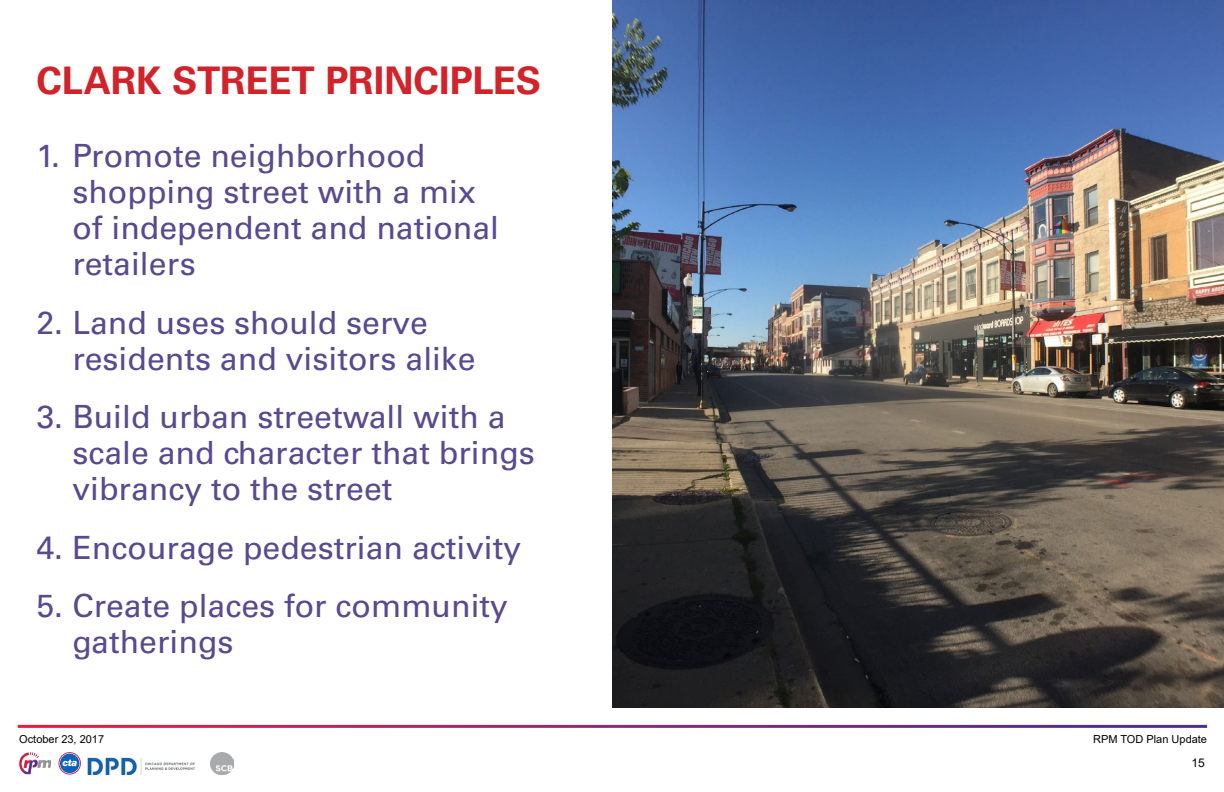
<style>
.page{position:relative;width:1224px;height:792px;background:#fff}
.page>*{position:absolute;margin:0;border:0;box-sizing:border-box;transform-origin:0 0}
.t1{font:700 38px "Univers";letter-spacing:-.005em;color:#d2232a}
.t2{font:32px/36px "Univers LT Std";color:#59498e}
.t3{font:12px "Arial";color:#000101}
.t4{font:11px "Arial";color:#010000}
</style>
<div class="page">
<img style="left:211px;top:752px;width:22px;height:22px">
<div style="left:59px;top:752px;width:22px;height:22px;border:1px solid #ce1f43;border-radius:50%"></div>
<svg style="left:60px;top:754px;width:19px;height:19px"></svg>
<svg style="left:63px;top:760px;width:15px;height:7px"></svg>
<img style="left:19px;top:752px;width:32px;height:22px">
<img style="left:88px;top:758px;width:107px;height:17px">
<img style="left:612px;top:0;width:612px;height:707px">
<p class="t1" style="left:36px;top:58px;width:506px">CLARK STREET PRINCIPLES</p>
<p class="t2" style="left:72px;top:138px;width:428px;text-indent:-36px">1. Promote neighborhood shopping street with a mix of independent and national retailers</p>
<p class="t2" style="left:72px;top:305px;width:405px;text-indent:-36px">2. Land uses should serve residents and visitors alike</p>
<p class="t2" style="left:72px;top:399px;width:464px;text-indent:-36px">3. Build urban streetwall with a scale and character that brings vibrancy to the street</p>
<p class="t2" style="left:36px;top:530px;width:486px">4. Encourage pedestrian activity</p>
<p class="t2" style="left:72px;top:588px;width:437px;text-indent:-36px">5. Create places for community gatherings</p>
<p class="t4" style="left:19px;top:732px;width:86px">October 23, 2017</p>
<p class="t4" style="left:1093px;top:731px;width:115px">RPM TOD Plan Update</p>
<p class="t3" style="left:1192px;top:754px;width:15px">15</p>
</div>
